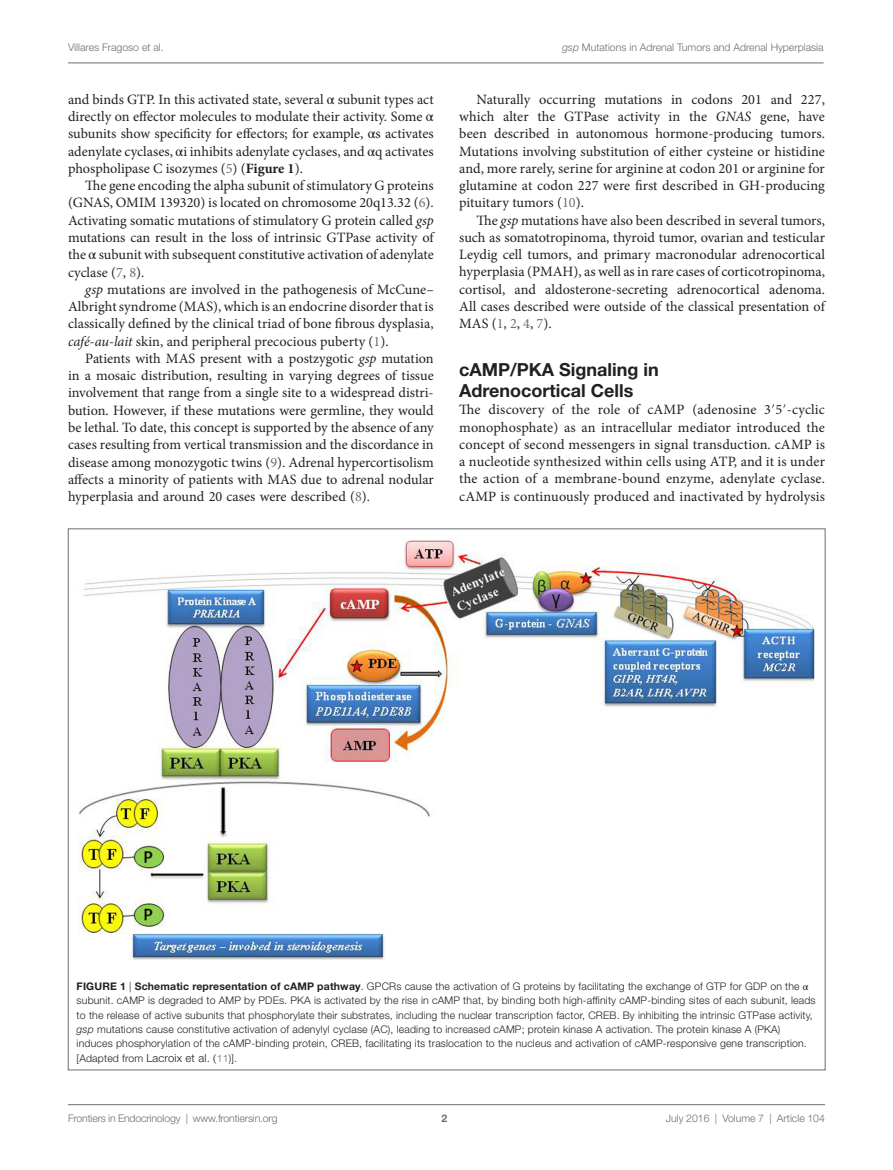
<style>
.page{position:relative;width:893px;height:1170px;background:#fff}
.page>*{position:absolute;margin:0;border:0;box-sizing:border-box;transform-origin:0 0}
.t1{font:700 18px/21px "Helvetica Neue LT Std";color:#231f20}
.t2{font:14.25px/17.2px "Minion Pro";color:#231f20;text-align:justify}
.t3{font:300 10.5px/14.2px "Helvetica Neue LT Std";letter-spacing:.015em;color:#231f20}
.t4{font:300 10.5px "Helvetica Neue LT Std";color:#6c6d70}
.t5{font:700 10.5px "Helvetica Neue LT Std";color:#6c6d70}
.s1{font-style:italic}
.s2{font-family:"STIX General"}
.s3{color:#6c6d70}
.s4{font-weight:700}
.s5{font-family:"STIX General";font-weight:400}
.s6{font-size:11.25px}
.s7{font-family:"Minion Pro";font-weight:400;font-size:11.25px}
</style>
<div class="page">
<img style="left:79px;top:540px;width:735px;height:420px">
<hr style="left:68px;top:63px;width:756px;height:1px;background:#6c6d70">
<hr style="left:68px;top:1104px;width:757px;height:1px;background:#6c6d70">
<p class="t4" style="left:68px;top:41px;width:97px">Villares Fragoso et al.</p>
<p class="t4" style="left:562px;top:41px;width:263px"><span class="s1">gsp</span> Mutations in Adrenal Tumors and Adrenal Hyperplasia</p>
<p class="t2" style="left:68px;top:91px;width:367px">and binds GTP. In this activated state, several <span class="s2">α</span> subunit types act directly on effector molecules to modulate their activity. Some <span class="s2">α </span>subunits show specificity for effectors; for example, <span class="s2">α</span>s activates adenylate cyclases, <span class="s2">α</span>i inhibits adenylate cyclases, and <span class="s2">α</span>q activates phospholipase C isozymes (<span class="s3">5</span>) (<span class="s4">Figure 1</span>).</p>
<p class="t2" style="left:68px;top:177px;width:367px;text-indent:17px">The gene encoding the alpha subunit of stimulatory G proteins (GNAS, OMIM 139320) is located on chromosome 20q13.32 (<span class="s3">6</span>).<br>Activating somatic mutations of stimulatory G protein called <span class="s1">gsp </span>mutations can result in the loss of intrinsic GTPase activity of the <span class="s2">α</span> subunit with subsequent constitutive activation of adenylate cyclase (<span class="s3">7</span>, <span class="s3">8</span>).</p>
<p class="t2" style="left:68px;top:281px;width:367px;text-indent:17px"><span class="s1">gsp</span> mutations are involved in the pathogenesis of McCune– Albright syndrome (MAS), which is an endocrine disorder that is classically defined by the clinical triad of bone fibrous dysplasia, <span class="s1">café-au-lait</span> skin, and peripheral precocious puberty (<span class="s3">1</span>).</p>
<p class="t2" style="left:68px;top:350px;width:367px;text-indent:17px">Patients with MAS present with a postzygotic <span class="s1">gsp</span> mutation in a mosaic distribution, resulting in varying degrees of tissue involvement that range from a single site to a widespread distri&shy;bution. However, if these mutations were germline, they would be lethal. To date, this concept is supported by the absence of any cases resulting from vertical transmission and the discordance in disease among monozygotic twins (<span class="s3">9</span>). Adrenal hypercortisolism affects a minority of patients with MAS due to adrenal nodular hyperplasia and around 20 cases were described (<span class="s3">8</span>).</p>
<p class="t2" style="left:459px;top:91px;width:367px;text-indent:17px">Naturally occurring mutations in codons 201 and 227, which alter the GTPase activity in the <span class="s1">GNAS</span> gene, have been described in autonomous hormone-producing tumors.<br>Mutations involving substitution of either cysteine or histidine and, more rarely, serine for arginine at codon 201 or arginine for glutamine at codon 227 were first described in GH-producing pituitary tumors (<span class="s3">10</span>).</p>
<p class="t2" style="left:459px;top:211px;width:367px;text-indent:17px">The <span class="s1">gsp</span> mutations have also been described in several tumors, such as somatotropinoma, thyroid tumor, ovarian and testicular Leydig cell tumors, and primary macronodular adrenocortical hyperplasia (PMAH), as well as in rare cases of corticotropinoma, cortisol, and aldosterone-secreting adrenocortical adenoma.<br>All cases described were outside of the classical presentation of MAS (<span class="s3">1</span>, <span class="s3">2</span>, <span class="s3">4</span>, <span class="s3">7</span>).</p>
<p class="t1" style="left:459px;top:358px;width:201px">cAMP/PKA Signaling in<br>Adrenocortical Cells</p>
<p class="t2" style="left:459px;top:401px;width:367px">The discovery of the role of cAMP (adenosine 3<span class="s2">′</span>5<span class="s2">′</span>-cyclic monophosphate) as an intracellular mediator introduced the concept of second messengers in signal transduction. cAMP is a nucleotide synthesized within cells using ATP, and it is under the action of a membrane-bound enzyme, adenylate cyclase. cAMP is continuously produced and inactivated by hydrolysis</p>
<p class="t3" style="left:77px;top:979px;width:740px"><span class="s4">FIGURE 1</span> | <span class="s4">Schematic representation of cAMP pathway</span>. GPCRs cause the activation of G proteins by facilitating the exchange of GTP for GDP on the <span class="s5">α </span>subunit. cAMP is degraded to AMP by PDEs. PKA is activated by the rise in cAMP that, by binding both high-affinity cAMP-binding sites of each subunit, leads to the release of active subunits that phosphorylate their substrates, including the nuclear transcription factor, CREB. By inhibiting the intrinsic GTPase activity, <span class="s1">gsp</span> mutations cause constitutive activation of adenylyl cyclase (AC), leading to increased cAMP; protein kinase A activation. The protein kinase A (PKA) induces phosphorylation of the cAMP-binding protein, CREB, facilitating its traslocation to the nucleus and activation of cAMP-responsive gene transcription. [Adapted from <span class="s6">Lacroix et al.</span> <span class="s7">(</span><span class="s3">11</span>)].</p>
<p class="t4" style="left:68px;top:1111px;width:211px">Frontiers in Endocrinology | www.frontiersin.org</p>
<p class="t4" style="left:666px;top:1111px;width:161px">July 2016 | Volume 7 | Article 104</p>
<p class="t5" style="left:441px;top:1111px;width:7px">2</p>
</div>
